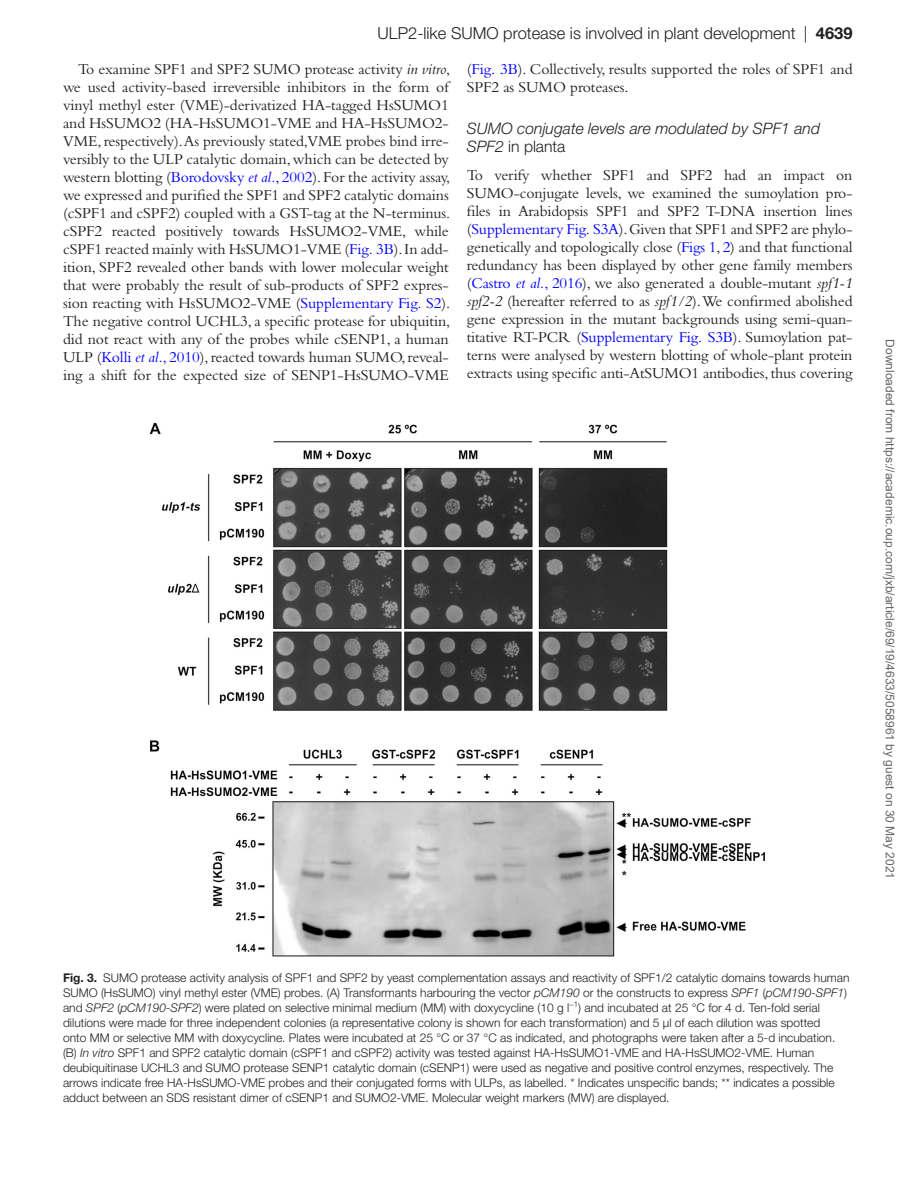
<style>
.page{position:relative;width:919px;height:1187px;background:#fff}
.page>*{position:absolute;margin:0;border:0;box-sizing:border-box;transform-origin:0 0}
.t1{font:300 16.5px "Helvetica Neue LT Std";color:#231f20}
.t2{font:15.75px/18px "Bembo Std";letter-spacing:-.005em;color:#231f20;text-align:justify}
.t3{font:italic 300 15.75px/18px "Helvetica Neue LT Std";color:#231f20}
.t4{font:300 12px/15px "Helvetica Neue LT Std";color:#231f20}
.t5{font:12px "Arial";color:#666}
.s1{font-weight:700}
.s2{font-style:italic}
.s3{color:#00f}
.s4{font-style:italic;color:#00f}
.s5{font-style:normal}
</style>
<div class="page">
<img style="left:150px;top:423px;width:615px;height:534px">
<p class="t1" style="left:377px;top:23px;width:476px">ULP2-like SUMO protease is involved in plant development | <span class="s1">4639</span></p>
<p class="t2" style="left:63px;top:59px;width:389px;text-indent:15px">To examine SPF1 and SPF2 SUMO protease activity <span class="s2">in vitro</span>, we used activity-based irreversible inhibitors in the form of vinyl methyl ester (VME)-derivatized HA-tagged HsSUMO1 and HsSUMO2 (HA-HsSUMO1-VME and HA-HsSUMO2- VME, respectively).As previously stated,VME probes bind irre&shy;versibly to the ULP catalytic domain, which can be detected by western blotting (<span class="s3">Borodovsky</span> <span class="s4">et al.</span><span class="s3">, 2002</span>). For the activity assay, we expressed and purified the SPF1 and SPF2 catalytic domains (cSPF1 and cSPF2) coupled with a GST-tag at the N-terminus. cSPF2 reacted positively towards HsSUMO2-VME, while cSPF1 reacted mainly with HsSUMO1-VME (<span class="s3">Fig. 3B</span>). In add&shy;ition, SPF2 revealed other bands with lower molecular weight that were probably the result of sub-products of SPF2 expres&shy;sion reacting with HsSUMO2-VME (<span class="s3">Supplementary Fig. S2</span>).<br>The negative control UCHL3, a specific protease for ubiquitin, did not react with any of the probes while cSENP1, a human ULP (<span class="s3">Kolli</span> <span class="s4">et al.</span><span class="s3">, 2010</span>), reacted towards human SUMO, reveal&shy;ing a shift for the expected size of SENP1-HsSUMO-VME</p>
<p class="t2" style="left:467px;top:59px;width:387px">(<span class="s3">Fig. 3B</span>). Collectively, results supported the roles of SPF1 and<br>SPF2 as SUMO proteases.</p>
<p class="t3" style="left:467px;top:119px;width:355px">SUMO conjugate levels are modulated by SPF1 and<br>SPF2 <span class="s5">in planta</span></p>
<p class="t2" style="left:467px;top:166px;width:387px">To verify whether SPF1 and SPF2 had an impact on SUMO-conjugate levels, we examined the sumoylation pro&shy;files in Arabidopsis SPF1 and SPF2 T-DNA insertion lines (<span class="s3">Supplementary Fig. S3A</span>). Given that SPF1 and SPF2 are phylo&shy;genetically and topologically close (<span class="s3">Figs 1</span>, <span class="s3">2</span>) and that functional redundancy has been displayed by other gene family members (<span class="s3">Castro</span> <span class="s4">et al.</span><span class="s3">, 2016</span>), we also generated a double-mutant <span class="s2">spf1-1 spf2-2</span> (hereafter referred to as <span class="s2">spf1/2</span>). We confirmed abolished gene expression in the mutant backgrounds using semi-quan&shy;titative RT-PCR (<span class="s3">Supplementary Fig. S3B</span>). Sumoylation pat&shy;terns were analysed by western blotting of whole-plant protein extracts using specific anti-AtSUMO1 antibodies, thus covering</p>
<p class="t5" style="left:894px;top:339px;width:541px;rotate:90deg">Downloaded from https://academic.oup.com/jxb/article/69/19/4633/5058961 by guest on 30 May 2021</p>
<p class="t4" style="left:63px;top:969px;width:787px"><span class="s1">Fig. 3.</span> SUMO protease activity analysis of SPF1 and SPF2 by yeast complementation assays and reactivity of SPF1/2 catalytic domains towards human SUMO (HsSUMO) vinyl methyl ester (VME) probes. (A) Transformants harbouring the vector <span class="s2">pCM190</span> or the constructs to express <span class="s2">SPF1</span> (<span class="s2">pCM190-SPF1</span>) and <span class="s2">SPF2</span> (<span class="s2">pCM190-SPF2</span>) were plated on selective minimal medium (MM) with doxycycline (10 g l<sup>−1</sup>) and incubated at 25 °C for 4 d. Ten-fold serial dilutions were made for three independent colonies (a representative colony is shown for each transformation) and 5 μl of each dilution was spotted<br>onto MM or selective MM with doxycycline. Plates were incubated at 25 °C or 37 °C as indicated, and photographs were taken after a 5-d incubation. (B) <span class="s2">In vitro</span> SPF1 and SPF2 catalytic domain (cSPF1 and cSPF2) activity was tested against HA-HsSUMO1-VME and HA-HsSUMO2-VME. Human deubiquitinase UCHL3 and SUMO protease SENP1 catalytic domain (cSENP1) were used as negative and positive control enzymes, respectively. The arrows indicate free HA-HsSUMO-VME probes and their conjugated forms with ULPs, as labelled. * Indicates unspecific bands; ** indicates a possible adduct between an SDS resistant dimer of cSENP1 and SUMO2-VME. Molecular weight markers (MW) are displayed.</p>
</div>
